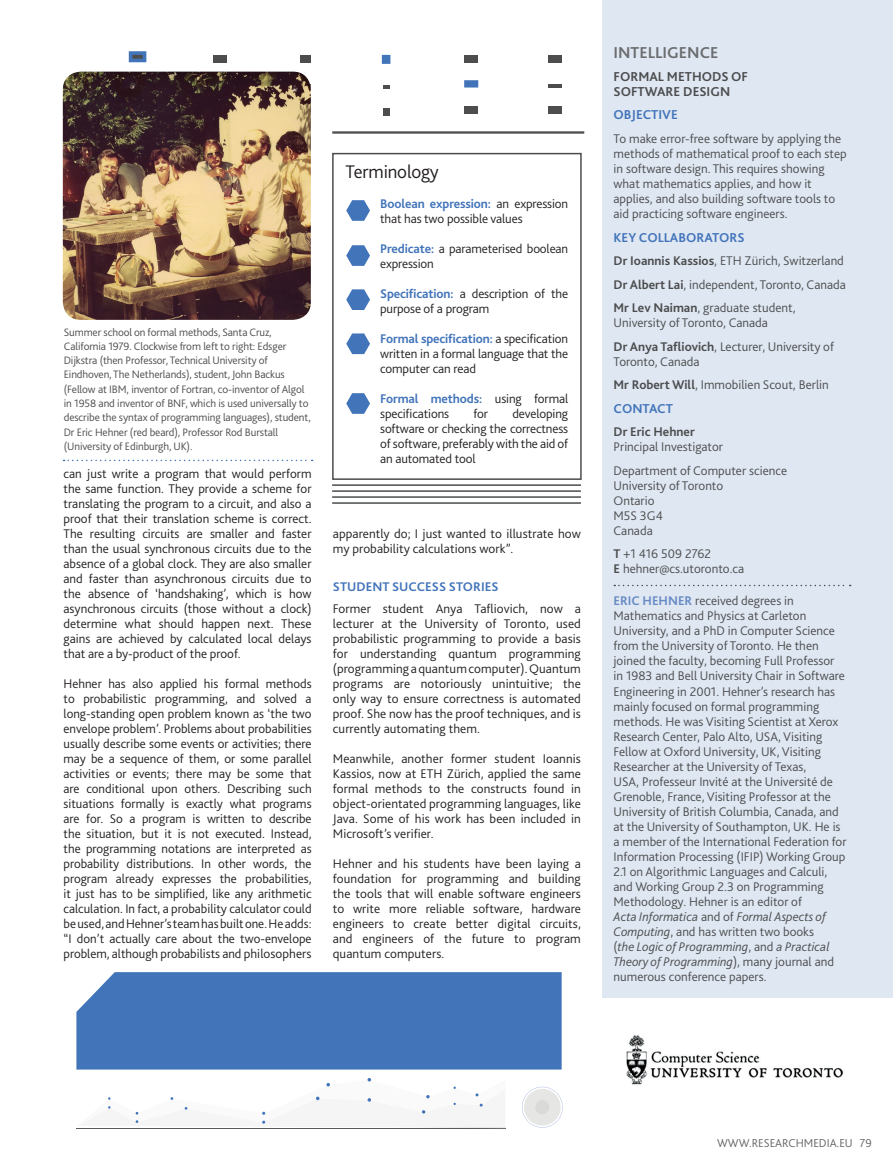
<style>
.page{position:relative;width:893px;height:1166px;background:#fff}
.page>*{position:absolute;margin:0;border:0;box-sizing:border-box;transform-origin:0 0}
.t1{font:300 19.2px "Bliss 2";letter-spacing:-.01em;color:#231f20}
.t2{font:700 16.5px "Bliss 2";color:#6c6d70}
.t3{font:700 13.5px "Bliss 2";color:#4274ba}
.t4{font:700 13.5px/15px "Bliss 2";color:#4b4c4d}
.t5{font:300 13.2px/15px "Bliss 2";color:#231f20;text-align:justify}
.t6{font:300 13.2px/15px "Bliss 2";color:#4b4c4d}
.t7{font:700 13.2px "Bliss 2";letter-spacing:.005em;color:#4274ba}
.t8{font:700 13.2px "Bliss 2";color:#4b4c4d}
.t9{font:300 12px "Bliss 2";color:#636366}
.t10{font:300 11.25px/14.2px "Bliss 2";letter-spacing:-.01em;color:#4b4c4d}
.s1{font-weight:700;color:#4274ba}
.s2{font-weight:700}
.s3{font-weight:700;color:#668ac4}
.s4{font-style:italic}
</style>
<div class="page">
<div style="left:76px;top:972px;width:486px;height:97px;background:#4274ba"></div>
<hr style="left:332px;top:131px;width:252px;height:3px;background:#4d4d4d">
<div style="left:131px;top:53px;width:14px;height:7px;background:#4d4d4d"></div>
<div style="left:129px;top:51px;width:17px;height:11px;border:4px solid #4274ba"></div>
<div style="left:213px;top:55px;width:14px;height:7px;background:#4d4d4d"></div>
<div style="left:300px;top:55px;width:10px;height:7px;background:#4d4d4d"></div>
<div style="left:383px;top:56px;width:6px;height:7px;background:#4274ba"></div>
<div style="left:382px;top:55px;width:8px;height:9px;border:2px solid #4274ba"></div>
<div style="left:464px;top:55px;width:14px;height:7px;background:#4d4d4d"></div>
<div style="left:548px;top:55px;width:14px;height:7px;background:#4d4d4d"></div>
<svg style="left:383px;top:85px;width:6px;height:3px"></svg>
<div style="left:464px;top:80px;width:14px;height:7px;border:4px solid #4274ba"></div>
<hr style="left:548px;top:84px;width:14px;height:4px;background:#4d4d4d">
<div style="left:383px;top:108px;width:6px;height:7px;background:#4d4d4d"></div>
<div style="left:464px;top:107px;width:14px;height:7px;background:#4d4d4d"></div>
<div style="left:548px;top:107px;width:14px;height:7px;background:#4d4d4d"></div>
<svg style="left:522px;top:1086px;width:41px;height:41px"></svg>
<div style="left:535px;top:1099px;width:15px;height:15px;background:#dadad8;border-radius:7px"></div>
<svg style="left:108px;top:1078px;width:398px;height:50px"></svg>
<div style="left:602px;top:0;width:291px;height:997px;background:#dfe7f2"></div>
<svg style="left:614px;top:584px;width:237px;height:2px"></svg>
<hr style="left:332px;top:502px;width:249px;height:1px;background:#4b4c4d">
<svg style="left:346px;top:200px;width:24px;height:21px"></svg>
<svg style="left:346px;top:245px;width:24px;height:21px"></svg>
<svg style="left:346px;top:289px;width:24px;height:21px"></svg>
<svg style="left:346px;top:333px;width:24px;height:21px"></svg>
<svg style="left:346px;top:393px;width:24px;height:20px"></svg>
<div style="left:332px;top:153px;width:250px;height:327px;border:2px solid #4b4c4d"></div>
<hr style="left:332px;top:490px;width:249px;height:1px;background:#4b4c4d">
<hr style="left:332px;top:496px;width:249px;height:1px;background:#4b4c4d">
<hr style="left:332px;top:484px;width:249px;height:1px;background:#4b4c4d">
<img style="left:63px;top:72px;width:248px;height:248px">
<svg style="left:64px;top:459px;width:249px;height:2px"></svg>
<img style="left:626px;top:1035px;width:217px;height:50px">
<p class="t10" style="left:64px;top:324px;width:249px">Summer school on formal methods, Santa Cruz, California 1979. Clockwise from left to right: Edsger Dijkstra (then Professor, Technical University of Eindhoven, The Netherlands), student, John Backus (Fellow at IBM, inventor of Fortran, co-inventor of Algol in 1958 and inventor of BNF, which is used universally to describe the syntax of programming languages), student, Dr Eric Hehner (red beard), Professor Rod Burstall (University of Edinburgh, UK).</p>
<p class="t5" style="left:64px;top:465px;width:250px">can just write a program that would perform the same function. They provide a scheme for translating the program to a circuit, and also a proof that their translation scheme is correct.<br>The resulting circuits are smaller and faster than the usual synchronous circuits due to the absence of a global clock. They are also smaller and faster than asynchronous circuits due to the absence of ‘handshaking’, which is how asynchronous circuits (those without a clock) determine what should happen next. These gains are achieved by calculated local delays that are a by-product of the proof.</p>
<p class="t5" style="left:64px;top:675px;width:250px">Hehner has also applied his formal methods to probabilistic programming, and solved a long-standing open problem known as ‘the two envelope problem’. Problems about probabilities usually describe some events or activities; there may be a sequence of them, or some parallel activities or events; there may be some that are conditional upon others. Describing such situations formally is exactly what programs are for. So a program is written to describe the situation, but it is not executed. Instead, the programming notations are interpreted as probability distributions. In other words, the program already expresses the probabilities, it just has to be simplified, like any arithmetic calculation. In fact, a probability calculator could be used, and Hehner’s team has built one. He adds: “I don’t actually care about the two-envelope problem, although probabilists and philosophers</p>
<h1 class="t1" style="left:346px;top:159px;width:95px">Terminology</h1>
<p class="t5" style="left:380px;top:195px;width:190px"><span class="s1">Boolean expression:</span> an expression that has two possible values</p>
<p class="t5" style="left:380px;top:240px;width:190px"><span class="s1">Predicate:</span> a parameterised boolean expression</p>
<p class="t5" style="left:380px;top:285px;width:190px"><span class="s1">Specification:</span> a description of the purpose of a program</p>
<p class="t5" style="left:380px;top:330px;width:190px"><span class="s1">Formal specification:</span> a specification written in a formal language that the computer can read</p>
<p class="t5" style="left:380px;top:390px;width:190px"><span class="s1">Formal methods:</span> using formal specifications</p>
<p class="t5" style="left:380px;top:405px;width:190px;text-indent:132px">developing software or checking the correctness of software, preferably with the aid of an automated tool</p>
<p class="t5" style="left:473px;top:405px;width:16px">for</p>
<p class="t5" style="left:333px;top:525px;width:250px">apparently do; I just wanted to illustrate how my probability calculations work”.</p>
<p class="t7" style="left:333px;top:577px;width:167px">STUDENT SUCCESS STORIES</p>
<p class="t5" style="left:333px;top:600px;width:250px">Former student Anya Tafliovich, now a lecturer at the University of Toronto, used probabilistic programming to provide a basis for understanding quantum programming (programming a quantum computer). Quantum programs are notoriously unintuitive; the only way to ensure correctness is automated proof. She now has the proof techniques, and is currently automating them.</p>
<p class="t5" style="left:333px;top:750px;width:250px">Meanwhile, another former student Ioannis Kassios, now at ETH Zürich, applied the same formal methods to the constructs found in object-orientated programming languages, like Java. Some of his work has been included in Microsoft’s verifier.</p>
<p class="t5" style="left:333px;top:855px;width:250px">Hehner and his students have been laying a foundation for programming and building the tools that will enable software engineers to write more reliable software, hardware engineers to create better digital circuits, and engineers of the future to program quantum computers.</p>
<p class="t2" style="left:613px;top:42px;width:106px">INTELLIGENCE</p>
<p class="t4" style="left:613px;top:69px;width:136px">FORMAL METHODS OF<br>SOFTWARE DESIGN</p>
<p class="t3" style="left:613px;top:106px;width:66px">OBJECTIVE</p>
<p class="t6" style="left:613px;top:131px;width:235px">To make error-free software by applying the methods of mathematical proof to each step in software design. This requires showing what mathematics applies, and how it applies, and also building software tools to aid practicing software engineers.</p>
<p class="t3" style="left:613px;top:228px;width:133px">KEY COLLABORATORS</p>
<p class="t6" style="left:613px;top:248px;width:234px;line-height:23.5px"><span class="s2">Dr Ioannis Kassios</span>, ETH Zürich, Switzerland<br><span class="s2">Dr Albert Lai</span>, independent, Toronto, Canada<br><span class="s2">Mr Lev Naiman</span>, graduate student,</p>
<p class="t6" style="left:613px;top:310px;width:222px;line-height:23.5px">University of Toronto, Canada<br><span class="s2">Dr Anya Tafliovich</span>, Lecturer, University of</p>
<p class="t6" style="left:613px;top:349px;width:217px;line-height:23.5px">Toronto, Canada<br><span class="s2">Mr Robert Will</span>, Immobilien Scout, Berlin</p>
<p class="t3" style="left:613px;top:400px;width:61px">CONTACT</p>
<p class="t8" style="left:613px;top:423px;width:83px">Dr Eric Hehner</p>
<p class="t6" style="left:613px;top:434px;width:175px;line-height:23.5px">Principal Investigator<br>Department of Computer science</p>
<p class="t6" style="left:613px;top:477px;width:111px">University of Toronto<br>Ontario<br>M5S 3G4<br>Canada</p>
<p class="t6" style="left:613px;top:546px;width:132px"><span class="s2">T</span> +1 416 509 2762<br><span class="s2">E</span> hehner@cs.utoronto.ca</p>
<p class="t6" style="left:613px;top:593px;width:235px"><span class="s3">ERIC HEHNER</span> received degrees in Mathematics and Physics at Carleton University, and a PhD in Computer Science from the University of Toronto. He then joined the faculty, becoming Full Professor in 1983 and Bell University Chair in Software Engineering in 2001. Hehner’s research has mainly focused on formal programming methods. He was Visiting Scientist at Xerox Research Center, Palo Alto, USA, Visiting Fellow at Oxford University, UK, Visiting Researcher at the University of Texas,<br>USA, Professeur Invité at the Université de Grenoble, France, Visiting Professor at the University of British Columbia, Canada, and at the University of Southampton, UK. He is a member of the International Federation for Information Processing (IFIP) Working Group 2.1 on Algorithmic Languages and Calculi, and Working Group 2.3 on Programming Methodology. Hehner is an editor of<br><span class="s4">Acta Informatica</span> and of <span class="s4">Formal Aspects of Computing</span>, and has written two books<br>(<span class="s4">the Logic of Programming</span>, and <span class="s4">a Practical Theory of Programming</span>), many journal and numerous conference papers.</p>
<p class="t9" style="left:717px;top:1135px;width:156px">WWW.RESEARCHMEDIA.EU 79</p>
</div>
